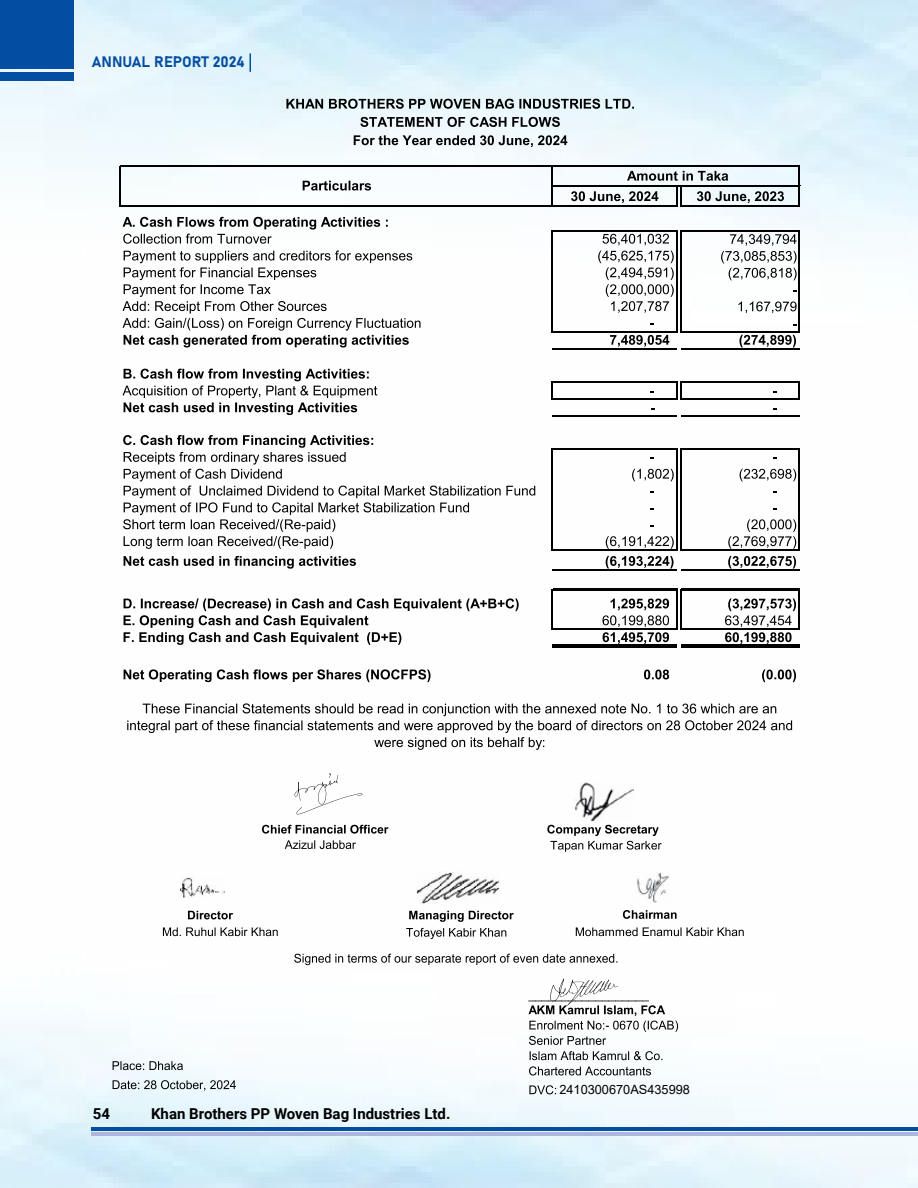
<style>
.page{position:relative;width:918px;height:1188px;background:#fff}
.page>*{position:absolute;margin:0;border:0;box-sizing:border-box;transform-origin:0 0}
.t1{font:700 15px "Roboto";color:#000}
.t2{font:15px "Bahnschrift";color:#034ea2}
.t3{font:12.75px "Arial";color:#010101}
</style>
<div class="page">
<img style="left:0;top:0;width:918px;height:1188px">
<svg style="left:250px;top:53px;width:1px;height:19px"></svg>
<hr style="left:92px;top:1128px;width:826px;height:3px;background:#034ea2">
<hr style="left:92px;top:1132px;width:826px;height:4px;background:#afb6dc">
<div style="left:0;top:0;width:74px;height:69px;background:#034ea2"></div>
<div style="left:0;top:72px;width:74px;height:9px;background:#034ea2"></div>
<svg style="left:571px;top:191px;width:87px;height:12px"></svg>
<svg style="left:697px;top:191px;width:87px;height:12px"></svg>
<svg style="left:123px;top:217px;width:265px;height:27px"></svg>
<svg style="left:603px;top:234px;width:66px;height:11px"></svg>
<svg style="left:721px;top:234px;width:76px;height:46px"></svg>
<svg style="left:598px;top:251px;width:76px;height:62px"></svg>
<svg style="left:738px;top:301px;width:59px;height:12px"></svg>
<svg style="left:123px;top:251px;width:298px;height:97px"></svg>
<svg style="left:610px;top:335px;width:59px;height:12px"></svg>
<svg style="left:739px;top:335px;width:57px;height:13px"></svg>
<svg style="left:123px;top:369px;width:254px;height:46px"></svg>
<svg style="left:632px;top:469px;width:42px;height:12px"></svg>
<svg style="left:740px;top:469px;width:56px;height:12px"></svg>
<svg style="left:123px;top:435px;width:412px;height:114px"></svg>
<svg style="left:606px;top:536px;width:68px;height:13px"></svg>
<svg style="left:728px;top:519px;width:68px;height:30px"></svg>
<svg style="left:124px;top:556px;width:232px;height:13px"></svg>
<svg style="left:606px;top:556px;width:68px;height:13px"></svg>
<svg style="left:728px;top:556px;width:68px;height:13px"></svg>
<svg style="left:124px;top:598px;width:395px;height:47px"></svg>
<svg style="left:602px;top:599px;width:67px;height:45px"></svg>
<svg style="left:725px;top:598px;width:71px;height:46px"></svg>
<svg style="left:124px;top:669px;width:307px;height:13px"></svg>
<svg style="left:644px;top:670px;width:25px;height:9px"></svg>
<svg style="left:762px;top:669px;width:34px;height:13px"></svg>
<svg style="left:262px;top:825px;width:127px;height:9px"></svg>
<svg style="left:547px;top:825px;width:115px;height:27px"></svg>
<svg style="left:188px;top:911px;width:45px;height:8px"></svg>
<svg style="left:409px;top:911px;width:105px;height:11px"></svg>
<svg style="left:406px;top:928px;width:100px;height:11px"></svg>
<svg style="left:286px;top:99px;width:348px;height:10px;background:#848c90"></svg>
<svg style="left:360px;top:117px;width:200px;height:10px"></svg>
<svg style="left:354px;top:135px;width:213px;height:12px"></svg>
<svg style="left:627px;top:171px;width:101px;height:10px"></svg>
<svg style="left:303px;top:181px;width:68px;height:10px"></svg>
<svg style="left:285px;top:840px;width:71px;height:9px"></svg>
<svg style="left:163px;top:927px;width:115px;height:9px"></svg>
<svg style="left:576px;top:927px;width:168px;height:9px"></svg>
<svg style="left:623px;top:910px;width:54px;height:9px"></svg>
<svg style="left:127px;top:703px;width:665px;height:47px"></svg>
<hr style="left:121px;top:205px;width:557px;height:2px;background:#000">
<hr style="left:552px;top:167px;width:1px;height:40px;background:#000">
<hr style="left:553px;top:230px;width:125px;height:1px;background:#000">
<svg style="left:676px;top:187px;width:6px;height:20px"></svg>
<hr style="left:799px;top:167px;width:1px;height:40px;background:#000">
<hr style="left:553px;top:331px;width:125px;height:1px;background:#000">
<hr style="left:552px;top:348px;width:125px;height:1px;background:#000">
<hr style="left:552px;top:230px;width:1px;height:102px;background:#000">
<hr style="left:676px;top:231px;width:2px;height:101px;background:#000">
<hr style="left:553px;top:382px;width:125px;height:1px;background:#000">
<hr style="left:681px;top:230px;width:1px;height:102px;background:#000">
<hr style="left:799px;top:231px;width:1px;height:101px;background:#000">
<hr style="left:553px;top:399px;width:125px;height:1px;background:#000">
<hr style="left:552px;top:415px;width:125px;height:2px;background:#000">
<svg style="left:552px;top:382px;width:1px;height:18px"></svg>
<hr style="left:553px;top:448px;width:125px;height:1px;background:#000">
<svg style="left:676px;top:382px;width:6px;height:18px"></svg>
<svg style="left:799px;top:383px;width:1px;height:16px"></svg>
<hr style="left:553px;top:549px;width:125px;height:2px;background:#000">
<hr style="left:552px;top:569px;width:125px;height:1px;background:#000">
<hr style="left:552px;top:448px;width:1px;height:103px;background:#000">
<hr style="left:676px;top:449px;width:2px;height:102px;background:#000">
<hr style="left:553px;top:589px;width:125px;height:1px;background:#000">
<hr style="left:681px;top:448px;width:1px;height:103px;background:#000">
<hr style="left:799px;top:449px;width:1px;height:102px;background:#000">
<hr style="left:553px;top:628px;width:125px;height:2px;background:#000">
<hr style="left:552px;top:644px;width:125px;height:1px;background:#000">
<hr style="left:552px;top:647px;width:125px;height:1px;background:#000">
<hr style="left:119px;top:166px;width:2px;height:41px;background:#000">
<hr style="left:552px;top:589px;width:1px;height:41px;background:#000">
<hr style="left:799px;top:590px;width:1px;height:40px;background:#000">
<hr style="left:676px;top:590px;width:2px;height:40px;background:#000">
<hr style="left:681px;top:589px;width:1px;height:41px;background:#000">
<hr style="left:121px;top:166px;width:679px;height:1px;background:#000">
<hr style="left:553px;top:185px;width:247px;height:2px;background:#000">
<hr style="left:682px;top:205px;width:118px;height:2px;background:#000">
<hr style="left:682px;top:230px;width:118px;height:1px;background:#000">
<hr style="left:682px;top:331px;width:118px;height:1px;background:#000">
<hr style="left:681px;top:348px;width:119px;height:1px;background:#000">
<hr style="left:682px;top:382px;width:118px;height:1px;background:#000">
<hr style="left:682px;top:399px;width:118px;height:1px;background:#000">
<hr style="left:681px;top:415px;width:119px;height:2px;background:#000">
<hr style="left:682px;top:448px;width:118px;height:1px;background:#000">
<hr style="left:682px;top:549px;width:118px;height:2px;background:#000">
<hr style="left:681px;top:569px;width:119px;height:1px;background:#000">
<hr style="left:682px;top:589px;width:118px;height:1px;background:#000">
<hr style="left:682px;top:628px;width:118px;height:2px;background:#000">
<hr style="left:681px;top:644px;width:119px;height:1px;background:#000">
<hr style="left:681px;top:647px;width:119px;height:1px;background:#000">
<svg style="left:295px;top:773px;width:67px;height:41px"></svg>
<img style="left:574px;top:783px;width:60px;height:37px">
<img style="left:181px;top:877px;width:43px;height:21px">
<img style="left:417px;top:871px;width:83px;height:33px">
<img style="left:634px;top:873px;width:36px;height:29px">
<svg style="left:113px;top:1061px;width:70px;height:9px"></svg>
<svg style="left:113px;top:1080px;width:123px;height:11px"></svg>
<svg style="left:294px;top:954px;width:323px;height:11px"></svg>
<svg style="left:530px;top:1051px;width:132px;height:9px"></svg>
<svg style="left:529px;top:1066px;width:122px;height:9px"></svg>
<svg style="left:529px;top:1085px;width:27px;height:9px"></svg>
<svg style="left:528px;top:978px;width:150px;height:67px"></svg>
<p class="t2" style="left:92px;top:51px;width:154px">ANNUAL REPORT 2024</p>
<p class="t1" style="left:93px;top:1103px;width:19px">54</p>
<p class="t1" style="left:151px;top:1103px;width:301px">Khan Brothers PP Woven Bag Industries Ltd.</p>
<p class="t3" style="left:559px;top:1081px;width:132px">2410300670AS435998</p>
</div>
